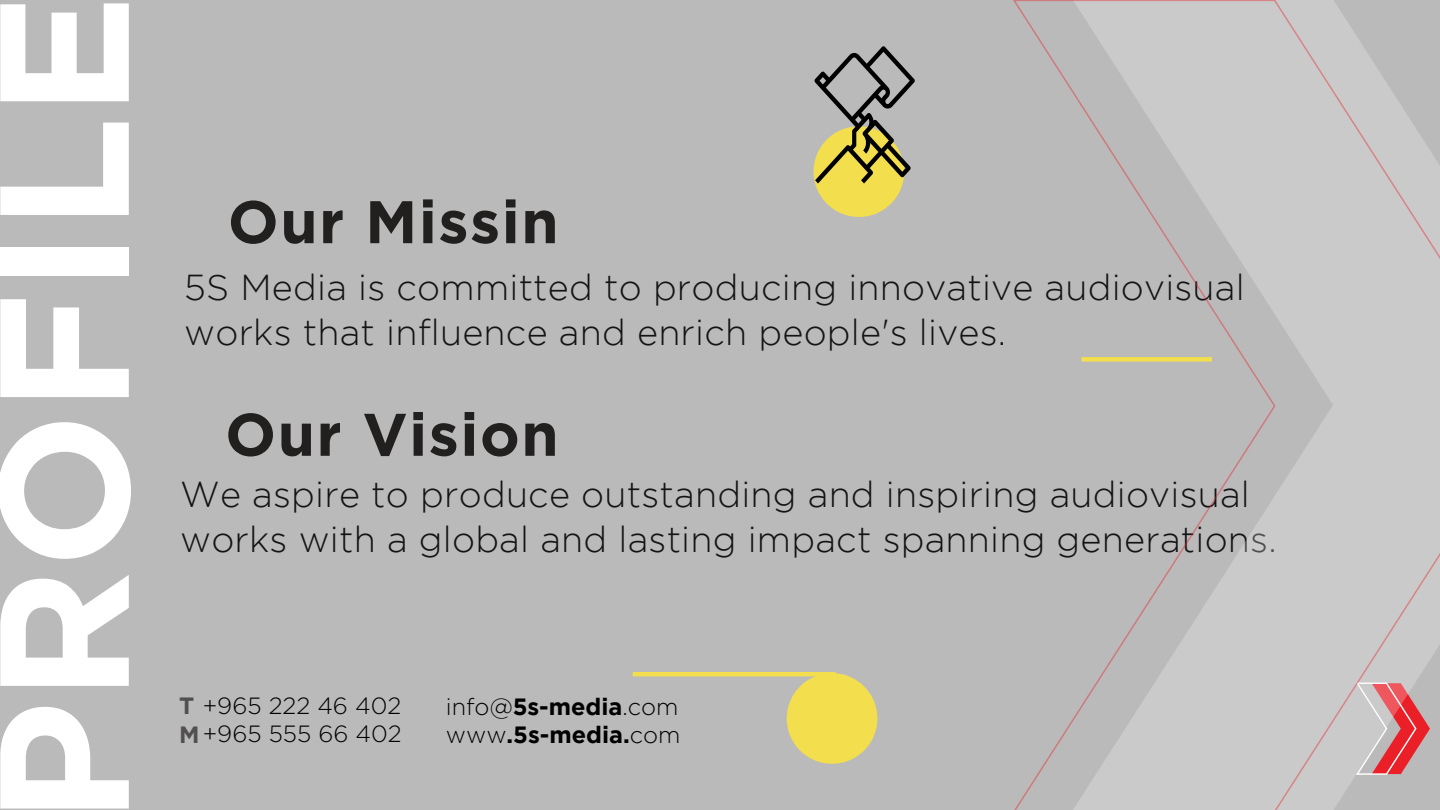
<style>
.page{position:relative;width:1440px;height:810px;background:#bababa}
.page>*{position:absolute;margin:0;border:0;box-sizing:border-box;transform-origin:0 0}
.t1{font:700 183.6px "Gotham";color:#fff}
.t2{font:700 60px "Gotham";letter-spacing:.025em;color:#221f1f}
.t3{font:300 36px/45px "Gotham";letter-spacing:.005em;color:#141415}
.t4{font:700 23.4px/27.5px "Gotham";color:#010102}
.t5{font:300 23.4px/28.2px "Gotham";color:#010102}
.s1{font-weight:700;color:#514f4f}
.s2{font-weight:300}
</style>
<div class="page">
<hr style="left:633px;top:672px;width:203px;height:4px;background:#f3de4d">
<svg style="left:784px;top:46px;width:131px;height:718px"></svg>
<svg style="left:1013px;top:0;width:427px;height:810px"></svg>
<h1 class="t1" style="left:-7px;top:824px;width:832px;rotate:-90deg">PROFILE</h1>
<h2 class="t2" style="left:228px;top:199px;width:332px">Our Missin</h2>
<p class="t3" style="left:184px;top:267px;width:1062px">5S Media is committed to producing innovative audiovisual works that influence and enrich people's lives.</p>
<h2 class="t2" style="left:225px;top:412px;width:335px">Our Vision</h2>
<p class="t3" style="left:180px;top:475px;width:1098px">We aspire to produce outstanding and inspiring audiovisual works with a global and lasting impact spanning generations.</p>
<p class="t5" style="left:179px;top:693px;width:224px"><span class="s1">T</span> +965 222 46 402<br><span class="s1">M</span>+965 555 66 402</p>
<p class="t4" style="left:446px;top:695px;width:236px"><span class="s2">info@</span>5s-media<span class="s2">.com www</span>.5s-media.<span class="s2">com</span></p>
</div>
